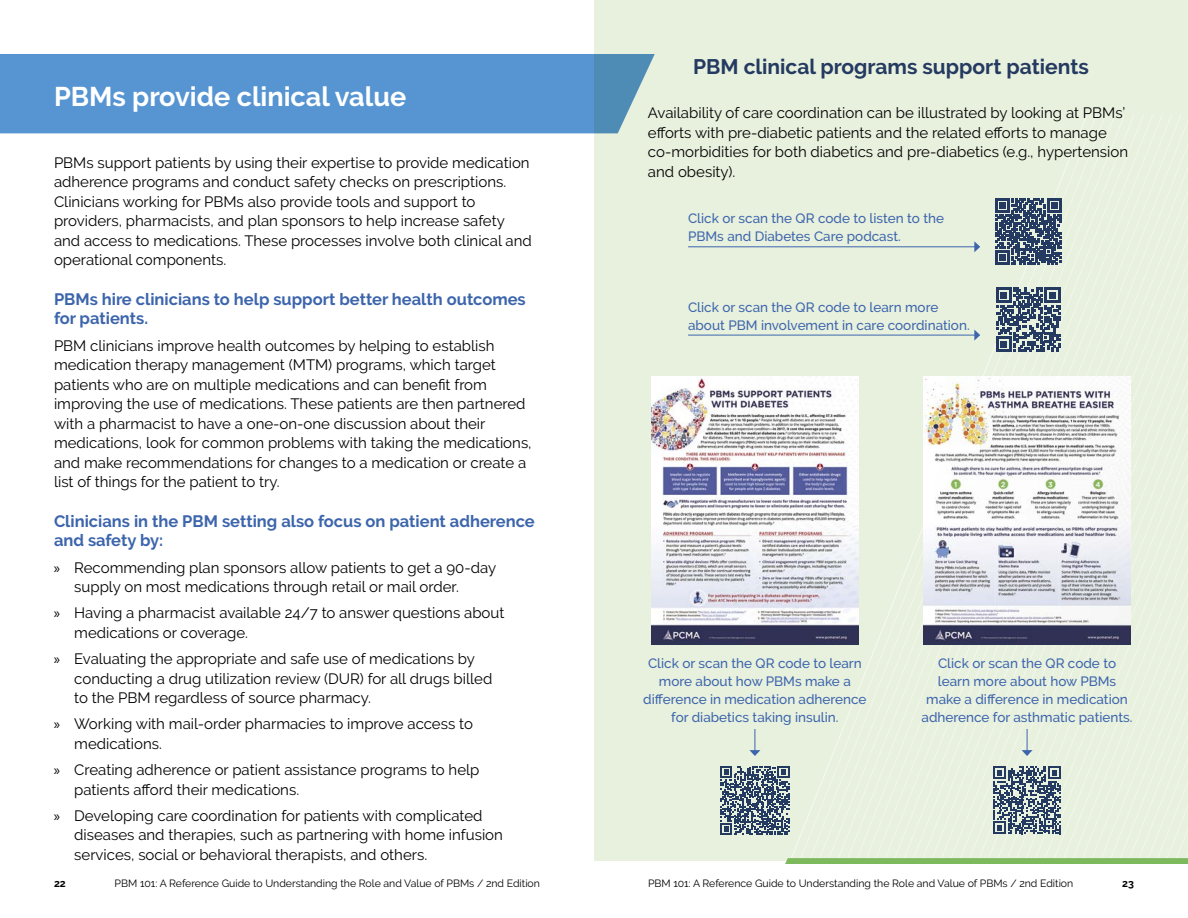
<style>
.page{position:relative;width:1188px;height:918px;background:#fff}
.page>*{position:absolute;margin:0;border:0;box-sizing:border-box;transform-origin:0 0}
.t1{font:700 27px "Raleway";color:#fff}
.t2{font:700 21px "Raleway";color:#243a60}
.t3{font:700 16.5px/19.5px "Raleway";color:#3c65ac}
.t4{font:15px/19.5px "Raleway";color:#000}
.t5{font:500 13.5px/18px "Raleway";color:#3c65ac}
.t6{font:10.5px "Raleway";color:#000}
.t7{font:700 10.5px "Raleway";color:#000}
.s1{font-family:"Myriad Pro"}
</style>
<div class="page">
<div style="left:0;top:54px;width:594px;height:79px;background:#5695d2"></div>
<div style="left:594px;top:0;width:594px;height:861px;background:#e8f0de"></div>
<hr style="left:688px;top:335px;width:287px;height:1px;background:#3c65ac">
<hr style="left:688px;top:246px;width:287px;height:1px;background:#3c65ac">
<img style="left:651px;top:377px;width:69px;height:268px">
<svg style="left:720px;top:115px;width:468px;height:749px"></svg>
<h1 class="t1" style="left:54px;top:81px;width:354px">PBMs provide clinical value</h1>
<p class="t4" style="left:54px;top:153px;width:479px">PBMs support patients by using their expertise to provide medication adherence programs and conduct safety checks on prescriptions.<br>Clinicians working for PBMs also provide tools and support to providers, pharmacists, and plan sponsors to help increase safety and access to medications. These processes involve both clinical and operational components.</p>
<p class="t3" style="left:54px;top:290px;width:473px">PBMs hire clinicians to help support better health outcomes for patients.</p>
<p class="t4" style="left:54px;top:336px;width:479px">PBM clinicians improve health outcomes by helping to establish medication therapy management (MTM) programs, which target patients who are on multiple medications and can benefit from improving the use of medications. These patients are then partnered with a pharmacist to have a one-on-one discussion about their medications, look for common problems with taking the medications, and make recommendations for changes to a medication or create a list of things for the patient to try.</p>
<p class="t3" style="left:54px;top:512px;width:482px">Clinicians in the PBM setting also focus on patient adherence and safety by:</p>
<p class="t4" style="left:74px;top:558px;width:424px;text-indent:-20px"><span class="s1">»</span> Recommending plan sponsors allow patients to get a 90-day supply on most medications through retail or mail order.</p>
<p class="t4" style="left:74px;top:603px;width:432px;text-indent:-20px"><span class="s1">»</span> Having a pharmacist available 24/7 to answer questions about medications or coverage.</p>
<p class="t4" style="left:74px;top:649px;width:420px;text-indent:-20px"><span class="s1">»</span> Evaluating the appropriate and safe use of medications by conducting a drug utilization review (DUR) for all drugs billed to the PBM regardless of source pharmacy.</p>
<p class="t4" style="left:74px;top:714px;width:400px;text-indent:-20px"><span class="s1">»</span> Working with mail-order pharmacies to improve access to medications.</p>
<p class="t4" style="left:74px;top:760px;width:407px;text-indent:-20px"><span class="s1">»</span> Creating adherence or patient assistance programs to help patients afford their medications.</p>
<p class="t4" style="left:74px;top:806px;width:430px;text-indent:-20px"><span class="s1">»</span> Developing care coordination for patients with complicated diseases and therapies, such as partnering with home infusion services, social or behavioral therapists, and others.</p>
<h2 class="t2" style="left:693px;top:54px;width:397px">PBM clinical programs support patients</h2>
<p class="t4" style="left:648px;top:103px;width:482px">Availability of care coordination can be illustrated by looking at PBMs’ efforts with pre-diabetic patients and the related efforts to manage co-morbidities for both diabetics and pre-diabetics (e.g., hypertension and obesity).</p>
<p class="t5" style="left:688px;top:210px;width:257px">Click or scan the QR code to listen to the<br>PBMs and Diabetes Care podcast.</p>
<p class="t5" style="left:688px;top:298px;width:283px">Click or scan the QR code to learn more about PBM involvement in care coordination.</p>
<p class="t5" style="left:643px;top:654px;width:225px;text-align:center">Click or scan the QR code to learn more about how PBMs make a difference in medication adherence for diabetics taking insulin.</p>
<p class="t5" style="left:922px;top:654px;width:213px;text-align:center">Click or scan the QR code to learn more about how PBMs make a difference in medication adherence for asthmatic patients.</p>
<p class="t7" style="left:54px;top:878px;width:13px">22</p>
<p class="t6" style="left:115px;top:878px;width:427px">PBM 101: A Reference Guide to Understanding the Role and Value of PBMs / 2nd Edition</p>
<p class="t6" style="left:648px;top:878px;width:427px">PBM 101: A Reference Guide to Understanding the Role and Value of PBMs / 2nd Edition</p>
<p class="t7" style="left:1122px;top:878px;width:13px">23</p>
</div>
